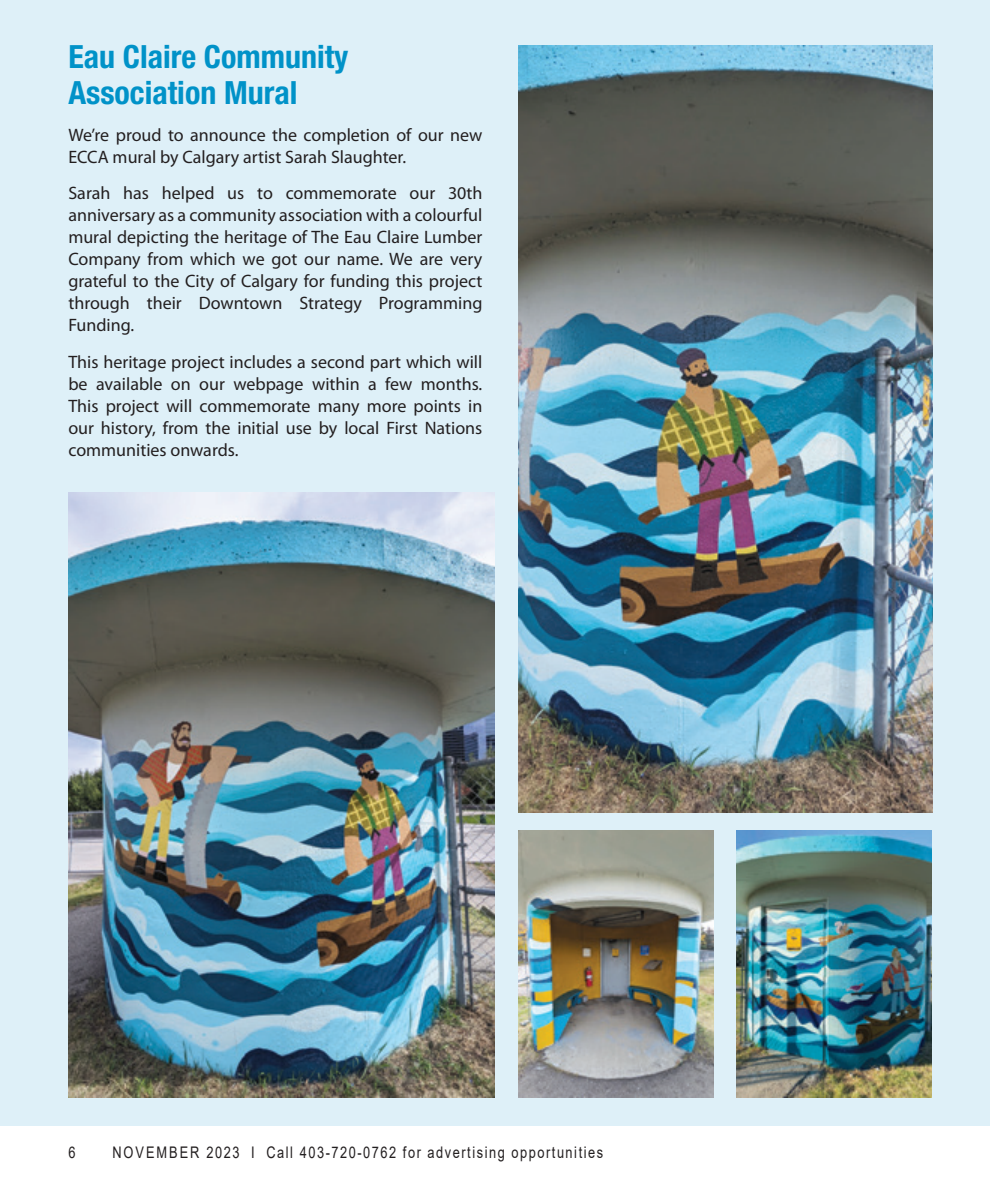
<style>
.page{position:relative;width:990px;height:1188px;background:#fff}
.page>*{position:absolute;margin:0;border:0;box-sizing:border-box;transform-origin:0 0}
.In_Around_title{font:700 condensed 32px/36px "Helvetica Neue LT Std";color:#0092c8}
.Body_text{font:18px/22px "Myriad Pro";color:#231f20;text-align:justify}
.t1{font:16px "Arial";letter-spacing:.12em;color:#231f20;scale:.8 1}
</style>
<div class="page">
<div style="left:0;top:0;width:990px;height:1126px;background:#def0f8"></div>
<img style="left:737px;top:830px;width:194px;height:268px">
<img style="left:518px;top:46px;width:414px;height:767px">
<img style="left:68px;top:493px;width:427px;height:605px">
<img style="left:518px;top:830px;width:195px;height:268px">
<p class="In_Around_title" style="left:68px;top:39px;width:281px">Eau Claire Community<br>Association Mural</p>
<p class="Body_text" style="left:68px;top:123px;width:415px">We’re proud to announce the completion of our new<br>ECCA mural by Calgary artist Sarah Slaughter.</p>
<p class="Body_text" style="left:68px;top:182px;width:416px">Sarah has helped us to commemorate our 30th anniversary as a community association with a colourful mural depicting the heritage of The Eau Claire Lumber Company from which we got our name. We are very grateful to the City of Calgary for funding this project through their Downtown Strategy Programming Funding.</p>
<p class="Body_text" style="left:68px;top:350px;width:416px">This heritage project includes a second part which will be available on our webpage within a few months.<br>This project will commemorate many more points in our history, from the initial use by local First Nations communities onwards.</p>
<p class="t1" style="left:68px;top:1141px;width:10px">6</p>
<p class="t1" style="left:112px;top:1141px;width:615px">NOVEMBER 2023 I Call 403-720-0762 for advertising opportunities</p>
</div>
